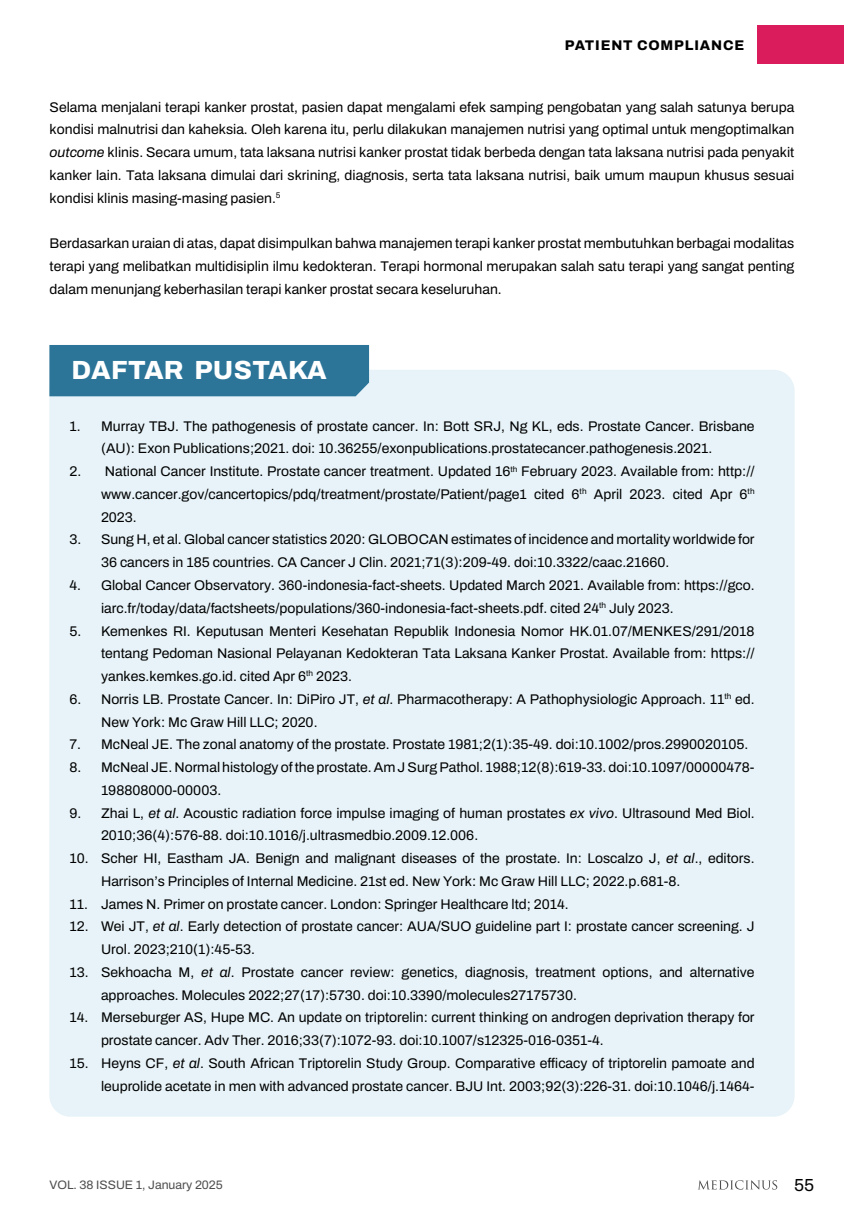
<style>
.page{position:relative;width:844px;height:1216px;background:#fff}
.page>*{position:absolute;margin:0;border:0;box-sizing:border-box;transform-origin:0 0}
.t1{font:800 26.25px "Archivo";letter-spacing:.01em;color:#fff}
.t2{font:600 17.5px "Archivo";color:#000}
.t3{font:600 14px/22.8px "Archivo";color:#000}
.t4{font:800 14px "Archivo";letter-spacing:.06em;color:#000}
.t5{font:600 12.25px "Archivo";color:#4d4d4f}
.s1{font-weight:400;font-style:italic}
</style>
<div class="page">
<svg style="left:698px;top:1180px;width:79px;height:9px"></svg>
<div style="left:757px;top:25px;width:86px;height:39px;background:#da1c5c"></div>
<div style="left:49px;top:370px;width:745px;height:746px;background:#e7f3f8;border-radius:21px"></div>
<div style="left:49px;top:345px;width:320px;height:51px;background:#2c7599"></div>
<p class="t4" style="left:564px;top:35px;width:181px">PATIENT COMPLIANCE</p>
<p class="t3" style="left:50px;top:95px;width:746px;text-align:justify">Selama menjalani terapi kanker prostat, pasien dapat mengalami efek samping pengobatan yang salah satunya berupa kondisi malnutrisi dan kaheksia. Oleh karena itu, perlu dilakukan manajemen nutrisi yang optimal untuk mengoptimalkan <span class="s1">outcome</span> klinis. Secara umum, tata laksana nutrisi kanker prostat tidak berbeda dengan tata laksana nutrisi pada penyakit kanker lain. Tata laksana dimulai dari skrining, diagnosis, serta tata laksana nutrisi, baik umum maupun khusus sesuai kondisi klinis masing-masing pasien.<sup>5</sup></p>
<p class="t3" style="left:50px;top:232px;width:746px;text-align:justify">Berdasarkan uraian di atas, dapat disimpulkan bahwa manajemen terapi kanker prostat membutuhkan berbagai modalitas terapi yang melibatkan multidisiplin ilmu kedokteran. Terapi hormonal merupakan salah satu terapi yang sangat penting dalam menunjang keberhasilan terapi kanker prostat secara keseluruhan.</p>
<h1 class="t1" style="left:72px;top:350px;width:256px">DAFTAR PUSTAKA</h1>
<p class="t3" style="left:101px;top:414px;width:655px;text-indent:-32px">1. Murray TBJ. The pathogenesis of prostate cancer. In: Bott SRJ, Ng KL, eds. Prostate Cancer. Brisbane (AU): Exon Publications;2021. doi: 10.36255/exonpublications.prostatecancer.pathogenesis.2021.</p>
<p class="t3" style="left:101px;top:460px;width:655px;text-align:justify;text-indent:-31px">2. National Cancer Institute. Prostate cancer treatment. Updated 16<sup>th</sup> February 2023. Available from: http:// www.cancer.gov/cancertopics/pdq/treatment/prostate/Patient/page1 cited 6<sup>th</sup> April 2023. cited Apr 6<sup>th </sup>2023.</p>
<p class="t3" style="left:101px;top:528px;width:655px;text-indent:-32px">3. Sung H, et al. Global cancer statistics 2020: GLOBOCAN estimates of incidence and mortality worldwide for<br>36 cancers in 185 countries. CA Cancer J Clin. 2021;71(3):209-49. doi:10.3322/caac.21660.</p>
<p class="t3" style="left:101px;top:574px;width:655px;text-indent:-32px">4. Global Cancer Observatory. 360-indonesia-fact-sheets. Updated March 2021. Available from: https://gco. iarc.fr/today/data/factsheets/populations/360-indonesia-fact-sheets.pdf. cited 24<sup>th</sup> July 2023.</p>
<p class="t3" style="left:101px;top:619px;width:655px;text-align:justify;text-indent:-32px">5. Kemenkes RI. Keputusan Menteri Kesehatan Republik Indonesia Nomor HK.01.07/MENKES/291/2018 tentang Pedoman Nasional Pelayanan Kedokteran Tata Laksana Kanker Prostat. Available from: https:// yankes.kemkes.go.id. cited Apr 6<sup>th</sup> 2023.</p>
<p class="t3" style="left:101px;top:687px;width:655px;text-indent:-31px">6. Norris LB. Prostate Cancer. In: DiPiro JT, <span class="s1">et al</span>. Pharmacotherapy: A Pathophysiologic Approach. 11<sup>th</sup> ed.<br>New York: Mc Graw Hill LLC; 2020.</p>
<p class="t3" style="left:69px;top:733px;width:680px">7. McNeal JE. The zonal anatomy of the prostate. Prostate 1981;2(1):35-49. doi:10.1002/pros.2990020105.</p>
<p class="t3" style="left:101px;top:756px;width:655px;text-indent:-32px">8. McNeal JE. Normal histology of the prostate. Am J Surg Pathol. 1988;12(8):619-33. doi:10.1097/00000478-<br>198808000-00003.</p>
<p class="t3" style="left:101px;top:801px;width:655px;text-indent:-32px">9. Zhai L, <span class="s1">et al</span>. Acoustic radiation force impulse imaging of human prostates <span class="s1">ex vivo</span>. Ultrasound Med Biol.<br>2010;36(4):576-88. doi:10.1016/j.ultrasmedbio.2009.12.006.</p>
<p class="t3" style="left:101px;top:847px;width:655px;text-indent:-32px">10. Scher HI, Eastham JA. Benign and malignant diseases of the prostate. In: Loscalzo J, <span class="s1">et al</span>., editors.<br>Harrison’s Principles of Internal Medicine. 21st ed. New York: Mc Graw Hill LLC; 2022.p.681-8.</p>
<p class="t3" style="left:69px;top:892px;width:500px">11. James N. Primer on prostate cancer. London: Springer Healthcare ltd; 2014.</p>
<p class="t3" style="left:101px;top:915px;width:655px;text-indent:-32px">12. Wei JT, <span class="s1">et al</span>. Early detection of prostate cancer: AUA/SUO guideline part I: prostate cancer screening. J<br>Urol. 2023;210(1):45-53.</p>
<p class="t3" style="left:101px;top:960px;width:655px;text-indent:-32px">13. Sekhoacha M, <span class="s1">et al</span>. Prostate cancer review: genetics, diagnosis, treatment options, and alternative approaches. Molecules 2022;27(17):5730. doi:10.3390/molecules27175730.</p>
<p class="t3" style="left:101px;top:1006px;width:655px;text-indent:-32px">14. Merseburger AS, Hupe MC. An update on triptorelin: current thinking on androgen deprivation therapy for prostate cancer. Adv Ther. 2016;33(7):1072-93. doi:10.1007/s12325-016-0351-4.</p>
<p class="t3" style="left:69px;top:1051px;width:686px;text-align:right">15. Heyns CF, <span class="s1">et al</span>. South African Triptorelin Study Group. Comparative efficacy of triptorelin pamoate and leuprolide acetate in men with advanced prostate cancer. BJU Int. 2003;92(3):226-31. doi:10.1046/j.1464-</p>
<p class="t5" style="left:50px;top:1175px;width:175px">VOL. 38 ISSUE 1, January 2025</p>
<p class="t2" style="left:794px;top:1171px;width:21px">55</p>
</div>
